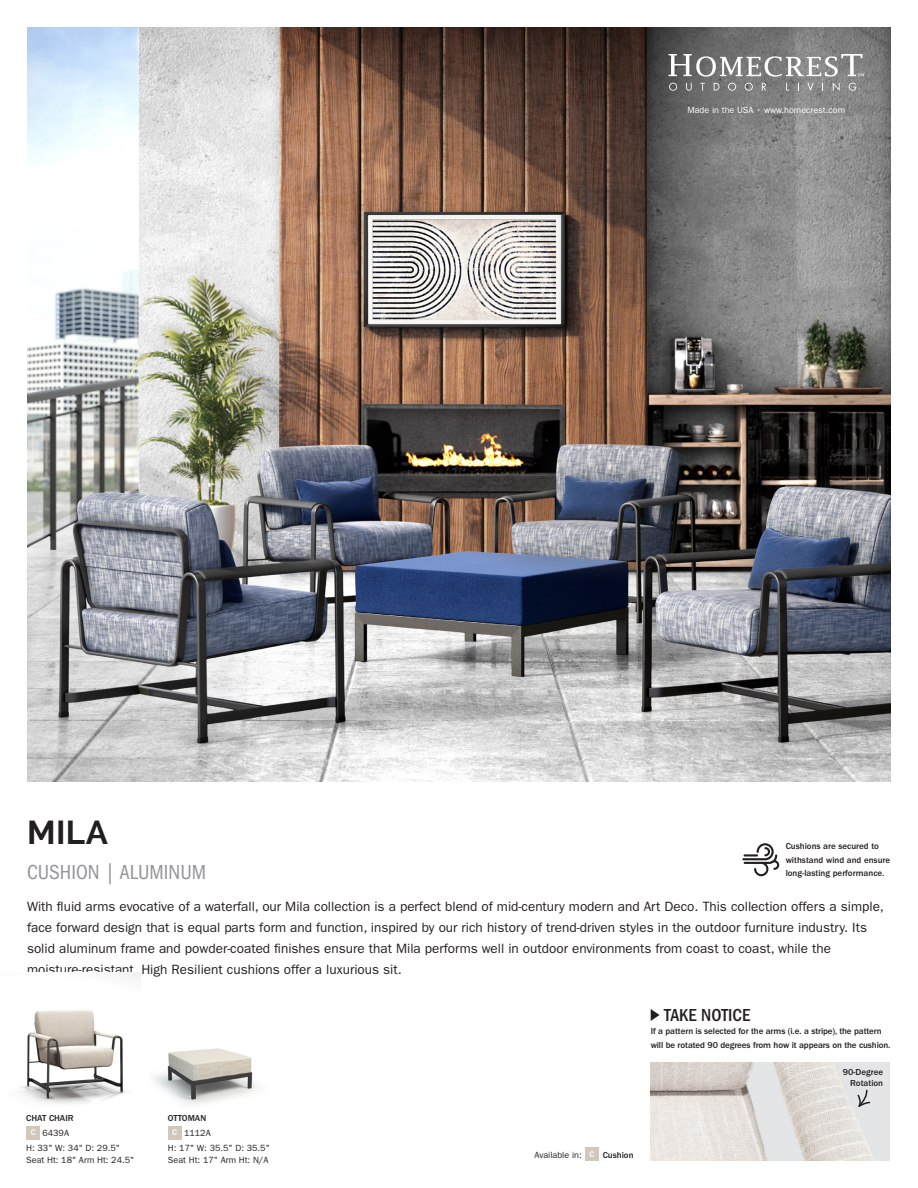
<style>
.page{position:relative;width:918px;height:1188px;background:#fff}
.page>*{position:absolute;margin:0;border:0;box-sizing:border-box;transform-origin:0 0}
.t1{font:700 33px "Raleway";color:#231f20}
.t2{font:condensed 21px "ITC Franklin Gothic Std";color:#939598}
.t3{font:500 condensed 18px "ITC Franklin Gothic Std";color:#231f20}
.t4{font:13.5px/21px "ITC Franklin Gothic Std";color:#231f20}
.t5{font:500 9px/13.5px "ITC Franklin Gothic Std";color:#231f20}
.t6{font:9px "ITC Franklin Gothic Std";color:#231f20}
.t7{font:9px "ITC Franklin Gothic Std";color:#fff}
.t8{font:500 8.55px "ITC Franklin Gothic Std";color:#fff}
</style>
<div class="page">
<img style="left:27px;top:27px;width:864px;height:754px">
<svg style="left:669px;top:54px;width:195px;height:37px;background:#929292"></svg>
<div style="left:585px;top:1147px;width:14px;height:14px;background:#d0c8bd"></div>
<img style="left:19px;top:973px;width:122px;height:131px">
<div style="left:26px;top:1126px;width:14px;height:14px;background:#d0c8bd"></div>
<svg style="left:651px;top:1009px;width:9px;height:12px"></svg>
<img style="left:651px;top:1062px;width:239px;height:99px">
<svg style="left:857px;top:1089px;width:14px;height:22px"></svg>
<img style="left:154px;top:1048px;width:103px;height:57px">
<div style="left:168px;top:1126px;width:14px;height:13px;background:#d0c8bd"></div>
<svg style="left:742px;top:843px;width:37px;height:33px"></svg>
<p class="t1" style="left:27px;top:814px;width:82px">MILA</p>
<p class="t2" style="left:27px;top:860px;width:181px">CUSHION | ALUMINUM</p>
<p class="t7" style="left:687px;top:105px;width:159px">Made in the USA • www.homecrest.com</p>
<p class="t5" style="left:786px;top:840px;width:106px">Cushions are secured to withstand wind and ensure long-lasting performance.</p>
<p class="t4" style="left:27px;top:896px;width:859px">With fluid arms evocative of a waterfall, our Mila collection is a perfect blend of mid-century modern and Art Deco. This collection offers a simple, face forward design that is equal parts form and function, inspired by our rich history of trend-driven styles in the outdoor furniture industry. Its solid aluminum frame and powder-coated finishes ensure that Mila performs well in outdoor environments from coast to coast, while the</p>
<p class="t4" style="left:27px;top:959px;width:376px">moisture-resistant, High Resilient cushions offer a luxurious sit.</p>
<p class="t5" style="left:26px;top:1111px;width:49px">CHAT CHAIR</p>
<p class="t6" style="left:42px;top:1127px;width:28px">6439A</p>
<p class="t6" style="left:26px;top:1142px;width:95px">H: 33" W: 34" D: 29.5"</p>
<p class="t6" style="left:26px;top:1154px;width:110px">Seat Ht: 18" Arm Ht: 24.5"</p>
<p class="t8" style="left:31px;top:1128px;width:6px">C</p>
<p class="t5" style="left:168px;top:1111px;width:40px">OTTOMAN</p>
<p class="t6" style="left:184px;top:1127px;width:28px">1112A</p>
<p class="t6" style="left:168px;top:1142px;width:103px">H: 17" W: 35.5" D: 35.5"</p>
<p class="t6" style="left:168px;top:1154px;width:102px">Seat Ht: 17" Arm Ht: N/A</p>
<p class="t8" style="left:172px;top:1128px;width:6px">C</p>
<p class="t3" style="left:664px;top:1005px;width:88px">TAKE NOTICE</p>
<p class="t5" style="left:651px;top:1025px;width:241px">If a pattern is selected for the arms (i.e. a stripe), the pattern will be rotated 90 degrees from how it appears on the cushion.</p>
<p class="t5" style="left:843px;top:1066px;width:42px">90-Degree</p>
<p class="t5" style="left:850px;top:1076px;width:35px">Rotation</p>
<p class="t6" style="left:535px;top:1150px;width:49px">Available in:</p>
<p class="t8" style="left:589px;top:1149px;width:6px">C</p>
<p class="t5" style="left:603px;top:1149px;width:32px">Cushion</p>
</div>
